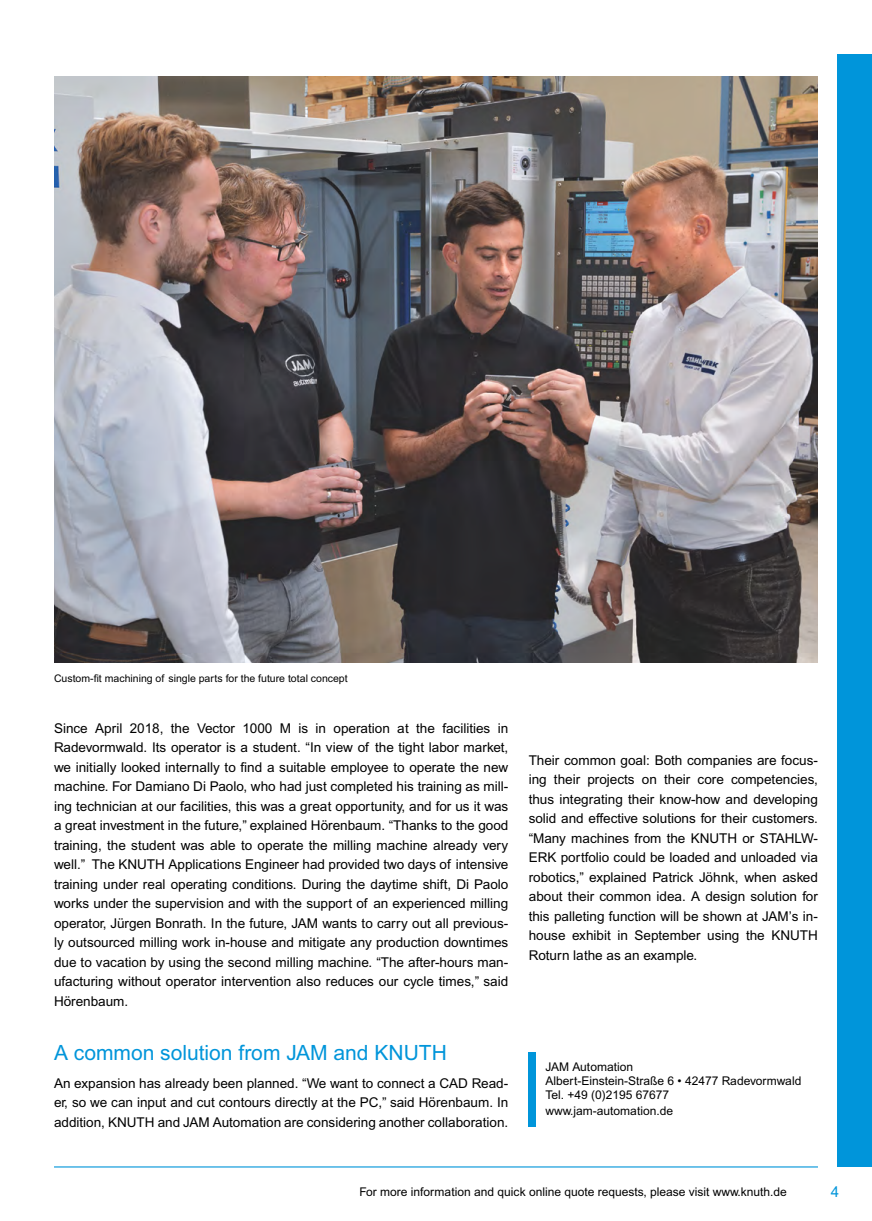
<style>
.page{position:relative;width:872px;height:1221px;background:#fff}
.page>*{position:absolute;margin:0;border:0;box-sizing:border-box;transform-origin:0 0}
.t1{font:21px "Arial MT Pro Cyr";color:#0095da}
.t2{font:15px "Arial MT Pro";color:#0095da}
.t3{font:13.5px/19.5px "Arial MT Pro Cyr";color:#000;text-align:justify}
.t4{font:12px/14.4px "Arial MT Pro Cyr";color:#000}
.t5{font:12px "Arial MT Pro";color:#000}
.t6{font:10.5px "Arial MT Pro Cyr";color:#000}
</style>
<div class="page">
<hr style="left:54px;top:1166px;width:764px;height:1px;background:#0095da">
<img style="left:54px;top:77px;width:764px;height:585px">
<div style="left:838px;top:54px;width:34px;height:1112px;background:#0095da"></div>
<div style="left:529px;top:1051px;width:7px;height:75px;background:#0095da"></div>
<p class="t6" style="left:54px;top:672px;width:295px">Custom-fit machining of single parts for the future total concept</p>
<p class="t3" style="left:54px;top:719px;width:456px">Since April 2018, the Vector 1000 M is in operation at the facilities in Radevormwald. Its operator is a student. “In view of the tight labor market, we initially looked internally to find a suitable employee to operate the new machine. For Damiano Di Paolo, who had just completed his training as mill&shy;ing technician at our facilities, this was a great opportunity, and for us it was a great investment in the future,” explained Hörenbaum. “Thanks to the good training, the student was able to operate the milling machine already very well.” The KNUTH Applications Engineer had provided two days of intensive training under real operating conditions. During the daytime shift, Di Paolo works under the supervision and with the support of an experienced milling operator, Jürgen Bonrath. In the future, JAM wants to carry out all previous&shy;ly outsourced milling work in-house and mitigate any production downtimes due to vacation by using the second milling machine. “The after-hours man&shy;ufacturing without operator intervention also reduces our cycle times,” said Hörenbaum.</p>
<h1 class="t1" style="left:54px;top:1040px;width:394px">A common solution from JAM and KNUTH</h1>
<p class="t3" style="left:54px;top:1073px;width:456px">An expansion has already been planned. “We want to connect a CAD Read&shy;er, so we can input and cut contours directly at the PC,” said Hörenbaum. In addition, KNUTH and JAM Automation are considering another collaboration.</p>
<p class="t3" style="left:529px;top:751px;width:291px">Their common goal: Both companies are focus&shy;ing their projects on their core competencies, thus integrating their know-how and developing solid and effective solutions for their customers. “Many machines from the KNUTH or STAHLW-ERK portfolio could be loaded and unloaded via robotics,” explained Patrick Jöhnk, when asked about their common idea. A design solution for this palleting function will be shown at JAM’s in&shy;house exhibit in September using the KNUTH Roturn lathe as an example.</p>
<p class="t4" style="left:545px;top:1059px;width:257px">JAM Automation<br>Albert-Einstein-Straße 6 • 42477 Radevormwald<br>Tel. +49 (0)2195 67677</p>
<p class="t4" style="left:545px;top:1104px;width:129px">www.jam-automation.de</p>
<p class="t5" style="left:359px;top:1185px;width:429px">For more information and quick online quote requests, please visit www.knuth.de</p>
<p class="t2" style="left:830px;top:1182px;width:10px">4</p>
</div>
